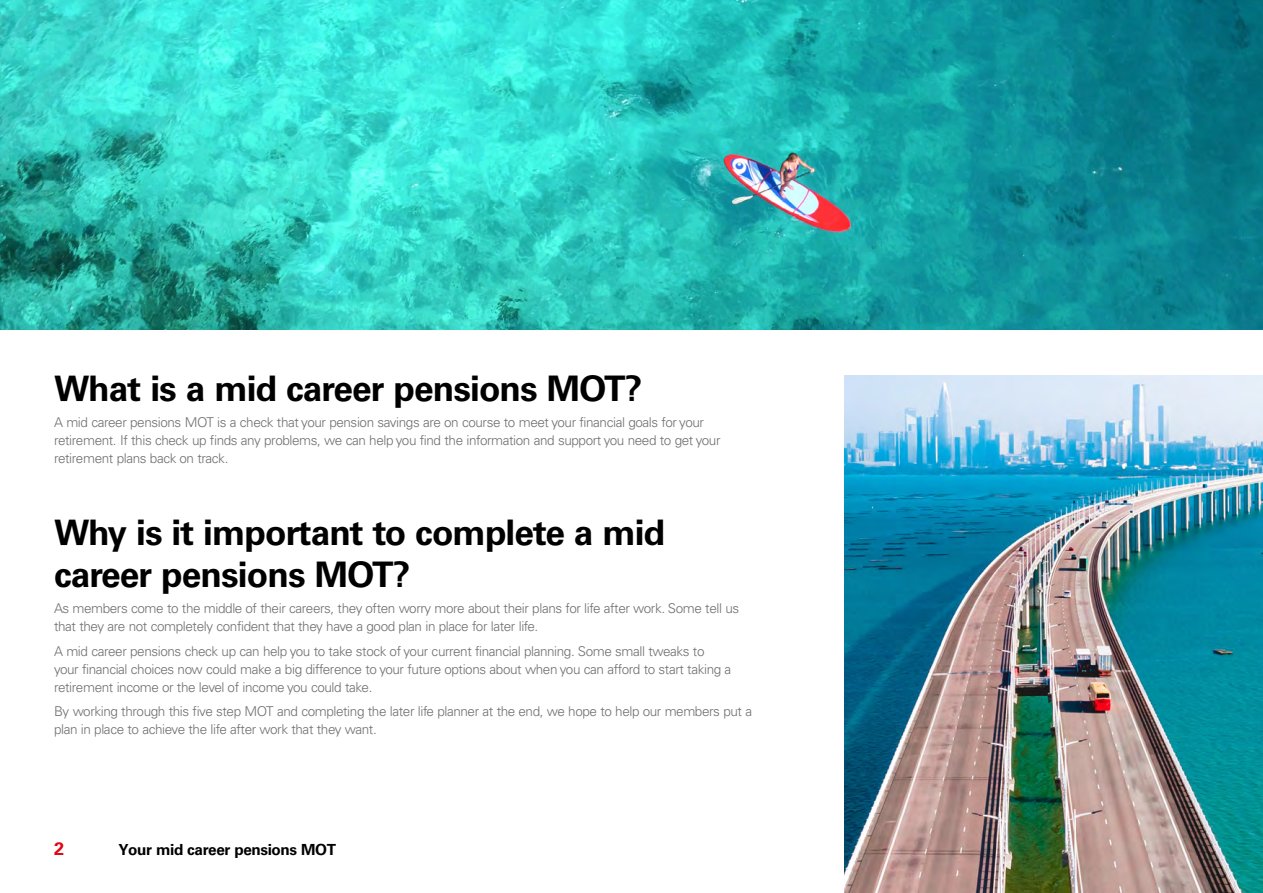
<style>
.page{position:relative;width:1263px;height:893px;background:#fff}
.page>*{position:absolute;margin:0;border:0;box-sizing:border-box;transform-origin:0 0}
.t1{font:700 35.25px/42px "Univers LT Pro 65";letter-spacing:-.025em;color:#000}
.t2{font:700 18px "Univers LT Pro 65";color:#e30613}
.t3{font:700 15.3px "Univers LT Pro 65";letter-spacing:-.025em;color:#000}
.t4{font:300 13.5px/18px "Univers LT Pro 45";letter-spacing:-.03em;color:#706f6f}
</style>
<div class="page">
<img style="left:0;top:0;width:1263px;height:329px">
<img style="left:845px;top:375px;width:418px;height:518px">
<h1 class="t1" style="left:54px;top:367px;width:590px">What is a mid career pensions MOT?</h1>
<p class="t4" style="left:54px;top:413px;width:668px">A mid career pensions MOT is a check that your pension savings are on course to meet your financial goals for your retirement. If this check up finds any problems, we can help you find the information and support you need to get your retirement plans back on track.</p>
<h1 class="t1" style="left:54px;top:511px;width:613px">Why is it important to complete a mid career pensions MOT?</h1>
<p class="t4" style="left:54px;top:599px;width:687px">As members come to the middle of their careers, they often worry more about their plans for life after work. Some tell us that they are not completely confident that they have a good plan in place for later life.</p>
<p class="t4" style="left:54px;top:642px;width:679px">A mid career pensions check up can help you to take stock of your current financial planning. Some small tweaks to your financial choices now could make a big difference to your future options about when you can afford to start taking a retirement income or the level of income you could take.</p>
<p class="t4" style="left:54px;top:702px;width:700px">By working through this five step MOT and completing the later life planner at the end, we hope to help our members put a plan in place to achieve the life after work that they want.</p>
<h2 class="t2" style="left:54px;top:838px;width:12px">2</h2>
<p class="t3" style="left:118px;top:840px;width:219px">Your mid career pensions MOT</p>
</div>
